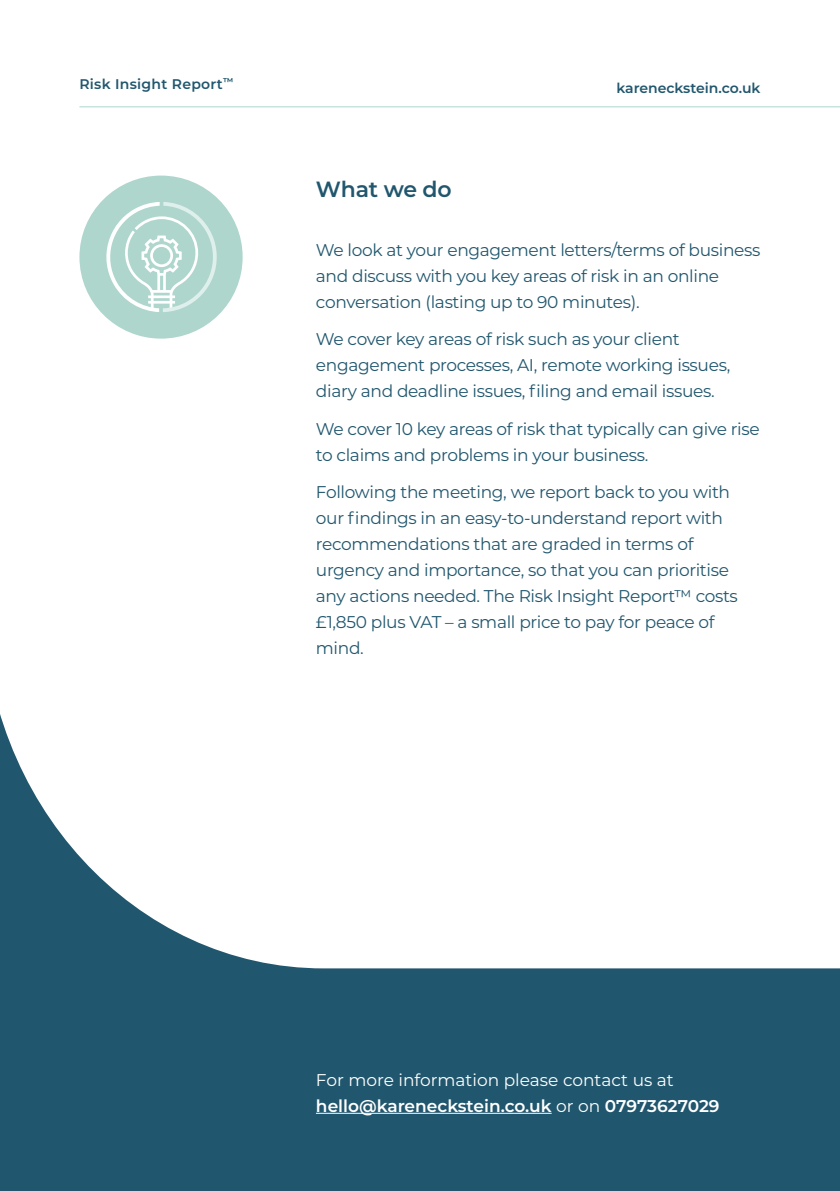
<style>
.page{position:relative;width:840px;height:1191px;background:#fff}
.page>*{position:absolute;margin:0;border:0;box-sizing:border-box;transform-origin:0 0}
.t1{font:600 22px "Montserrat";letter-spacing:-.01em;color:#21576e}
.t2{font:17px/26px "Montserrat";letter-spacing:-.02em;color:#21576e}
.t3{font:17px/26px "Montserrat";color:#fff}
.t4{font:600 14px "Montserrat";letter-spacing:.01em;color:#21576e}
.s1{font-weight:600}
</style>
<div class="page">
<div style="left:0;top:539px;width:839px;height:652px;background:#21576e"></div>
<div style="left:0;top:107px;width:839px;height:861px;background:#fff"></div>
<hr style="left:79px;top:106px;width:760px;height:1px;background:#add6cc">
<div style="left:79px;top:176px;width:163px;height:163px;background:#aed6cd;border-radius:50%"></div>
<svg style="left:98px;top:202px;width:126px;height:110px"></svg>
<hr style="left:316px;top:1112px;width:235px;height:1px;background:#fff">
<p class="t4" style="left:79px;top:74px;width:155px">Risk Insight Report<sup>™</sup></p>
<p class="t4" style="left:616px;top:78px;width:145px">kareneckstein.co.uk</p>
<p class="t1" style="left:316px;top:173px;width:137px">What we do</p>
<p class="t2" style="left:316px;top:236px;width:446px">We look at your engagement letters/terms of business and discuss with you key areas of risk in an online conversation (lasting up to 90 minutes).</p>
<p class="t2" style="left:316px;top:325px;width:415px">We cover key areas of risk such as your client engagement processes, AI, remote working issues, diary and deadline issues, filing and email issues.</p>
<p class="t2" style="left:316px;top:415px;width:445px">We cover 10 key areas of risk that typically can give rise to claims and problems in your business.</p>
<p class="t2" style="left:316px;top:478px;width:423px">Following the meeting, we report back to you with our findings in an easy-to-understand report with recommendations that are graded in terms of urgency and importance, so that you can prioritise any actions needed. The Risk Insight Report™ costs £1,850 plus VAT – a small price to pay for peace of mind.</p>
<p class="t3" style="left:316px;top:1066px;width:405px">For more information please contact us at <span class="s1">hello@kareneckstein.co.uk</span> or on <span class="s1">07973627029</span></p>
</div>
